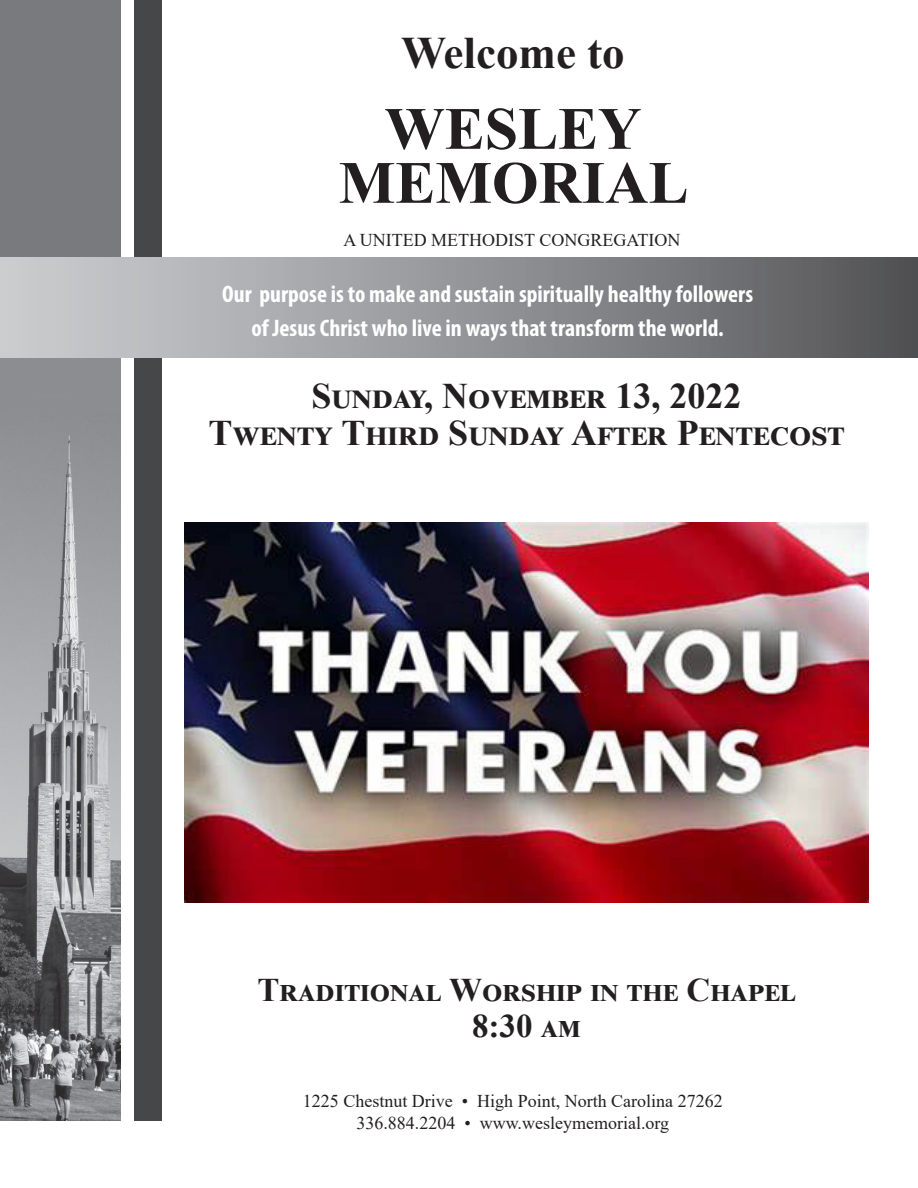
<style>
.page{position:relative;width:918px;height:1188px;background:#fff}
.page>*{position:absolute;margin:0;border:0;box-sizing:border-box;transform-origin:0 0}
.t1{font:700 60px "Times New Roman";color:#231f20}
.t2{font:700 45px "Times New Roman";color:#231f20}
.t3{font:700 36px "Times New Roman";letter-spacing:.005em;color:#231f20}
.t4{font:700 33px "Times New Roman";letter-spacing:.03em;color:#231f20}
.t5{font:700 condensed 24px/34.5px "Myriad Pro";color:#fff;text-align:center}
.t6{font:18px "Times New Roman";color:#231f20}
</style>
<div class="page">
<img style="left:0;top:358px;width:120px;height:762px">
<div style="left:0;top:0;width:121px;height:340px;background:#787a7d"></div>
<div style="left:134px;top:0;width:28px;height:1120px;background:#464748"></div>
<div style="left:0;top:258px;width:918px;height:100px;background:linear-gradient(to right,#d1d2d5,#555659)"></div>
<img style="left:184px;top:522px;width:685px;height:380px">
<p class="t2" style="left:401px;top:21px;width:225px">Welcome to</p>
<p class="t1" style="left:385px;top:85px;width:258px">WESLEY</p>
<p class="t1" style="left:339px;top:139px;width:351px">MEMORIAL</p>
<p class="t6" style="left:343px;top:227px;width:339px">A UNITED METHODIST CONGREGATION</p>
<p class="t5" style="left:222px;top:276px;width:532px">Our purpose is to make and sustain spiritually healthy followers of Jesus Christ who live in ways that transform the world.</p>
<p class="t3" style="left:312px;top:370px;width:431px">Sunday, November 13, 2022</p>
<p class="t3" style="left:208px;top:407px;width:638px">Twenty Third Sunday After Pentecost</p>
<p class="t4" style="left:257px;top:966px;width:533px">Traditional Worship in the Chapel</p>
<p class="t4" style="left:472px;top:1002px;width:110px">8:30 am</p>
<p class="t6" style="left:303px;top:1089px;width:421px">1225 Chestnut Drive • High Point, North Carolina 27262</p>
<p class="t6" style="left:356px;top:1110px;width:314px">336.884.2204 • www.wesleymemorial.org</p>
</div>
